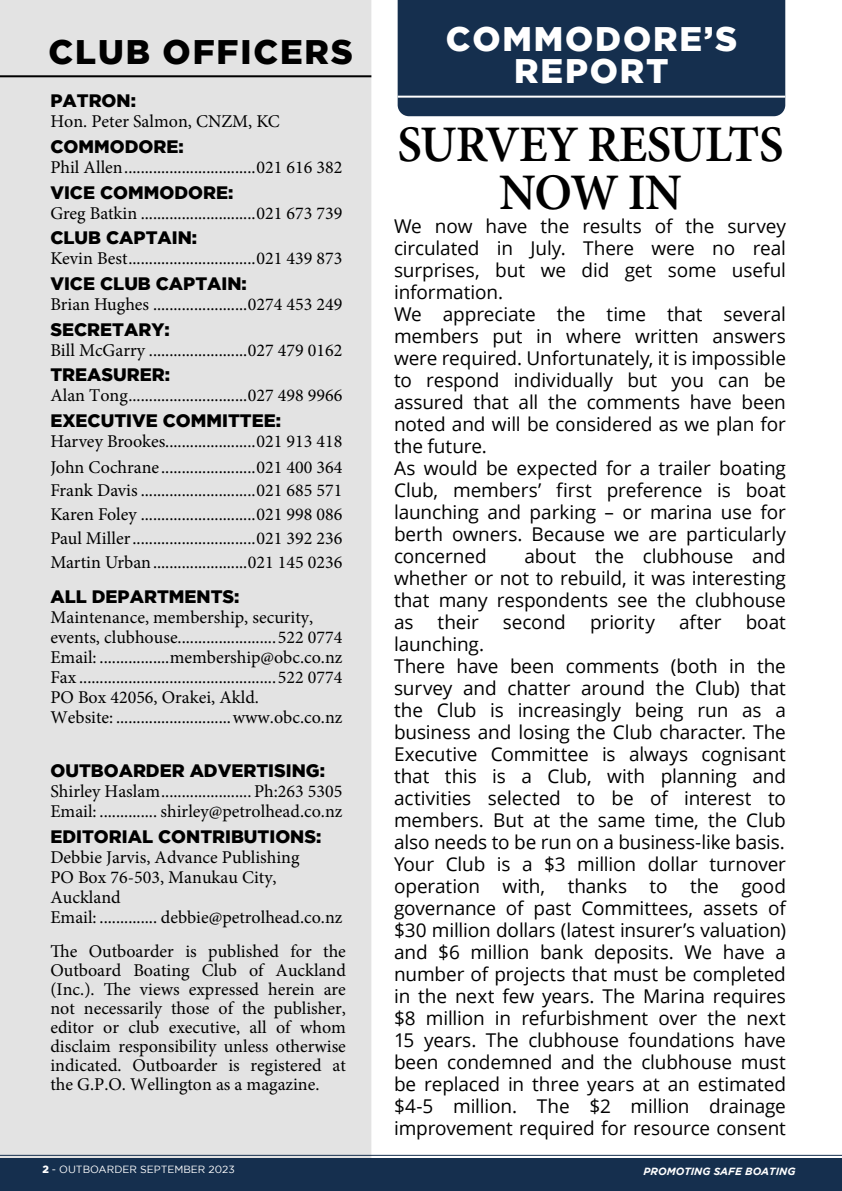
<style>
.page{position:relative;width:842px;height:1191px;background:#fff}
.page>*{position:absolute;margin:0;border:0;box-sizing:border-box;transform-origin:0 0}
.t1{font:600 51.2px/47.2px "Minion Pro";letter-spacing:-.015em;color:#000;text-align:center}
.t2{font:900 34px/32px "Gotham";letter-spacing:.055em;color:#fff;text-align:center}
.t3{font:900 34px "Gotham";letter-spacing:.055em;color:#000}
.t4{font:19px/22px "Open Sans";letter-spacing:-.005em;color:#000}
.t5{font:18px/20px "Minion Pro";color:#000}
.t6{font:900 18px "Gotham";color:#000}
.t7{font:10.4px "Gotham";color:#fff}
.t8{font:italic 700 10.4px "Gotham";color:#fff}
.s1{font-weight:900}
</style>
<div class="page">
<div style="left:0;top:0;width:371px;height:1158px;background:#e3e3e3"></div>
<div style="left:0;top:1158px;width:842px;height:33px;background:#152f4e"></div>
<hr style="left:0;top:1154px;width:842px;height:1px;background:#152f4e">
<hr style="left:0;top:75px;width:371px;height:2px;background:#000">
<div style="left:398px;top:0;width:387px;height:116px;background:#152f4e"></div>
<hr style="left:398px;top:96px;width:387px;height:2px;background:#fff">
<h2 class="t3" style="left:49px;top:32px;width:306px">CLUB OFFICERS</h2>
<p class="t6" style="left:50px;top:91px;width:87px">PATRON:</p>
<p class="t5" style="left:50px;top:112px;width:231px">Hon. Peter Salmon, CNZM, KC</p>
<p class="t6" style="left:50px;top:136px;width:135px">COMMODORE:</p>
<p class="t5" style="left:50px;top:157px;width:293px">Phil Allen................................021 616 382</p>
<p class="t6" style="left:50px;top:182px;width:184px">VICE COMMODORE:</p>
<p class="t5" style="left:50px;top:203px;width:293px">Greg Batkin ............................021 673 739</p>
<p class="t6" style="left:50px;top:228px;width:148px">CLUB CAPTAIN:</p>
<p class="t5" style="left:50px;top:249px;width:293px">Kevin Best...............................021 439 873</p>
<p class="t6" style="left:50px;top:273px;width:198px">VICE CLUB CAPTAIN:</p>
<p class="t5" style="left:50px;top:294px;width:293px">Brian Hughes .......................0274 453 249</p>
<p class="t6" style="left:50px;top:319px;width:121px">SECRETARY:</p>
<p class="t5" style="left:50px;top:340px;width:293px">Bill McGarry ........................027 479 0162</p>
<p class="t6" style="left:50px;top:365px;width:121px">TREASURER:</p>
<p class="t5" style="left:50px;top:386px;width:293px">Alan Tong.............................027 498 9966</p>
<p class="t6" style="left:50px;top:410px;width:232px">EXECUTIVE COMMITTEE:</p>
<p class="t5" style="left:50px;top:428px;width:293px;line-height:25.6px">Harvey Brookes......................021 913 418<br>John Cochrane .......................021 400 364</p>
<p class="t5" style="left:50px;top:479px;width:293px;line-height:23.6px;text-align:justify">Frank Davis ............................021 685 571<br>Karen Foley ............................021 998 086<br>Paul Miller..............................021 392 236<br>Martin Urban.......................021 145 0236</p>
<p class="t6" style="left:50px;top:586px;width:191px">ALL DEPARTMENTS:</p>
<p class="t5" style="left:50px;top:607px;width:293px">Maintenance, membership, security, events, clubhouse........................522 0774<br>Email: .................membership@obc.co.nz Fax ................................................522 0774<br>PO Box 42056, Orakei, Akld.<br>Website: ............................www.obc.co.nz</p>
<p class="t6" style="left:50px;top:760px;width:276px">OUTBOARDER ADVERTISING:</p>
<p class="t5" style="left:50px;top:781px;width:293px">Shirley Haslam......................Ph:263 5305<br>Email: .............. shirley@petrolhead.co.nz</p>
<p class="t6" style="left:50px;top:826px;width:273px">EDITORIAL CONTRIBUTIONS:</p>
<p class="t5" style="left:50px;top:847px;width:293px">Debbie Jarvis, Advance Publishing<br>PO Box 76-503, Manukau City,<br>Auckland<br>Email: .............. debbie@petrolhead.co.nz</p>
<p class="t5" style="left:50px;top:942px;width:297px;line-height:19px;text-align:justify">The Outboarder is published for the Outboard Boating Club of Auckland (Inc.). The views expressed herein are not necessarily those of the publisher, editor or club executive, all of whom disclaim responsibility unless otherwise indicated. Outboarder is registered at the G.P.O. Wellington as a magazine.</p>
<h2 class="t2" style="left:446px;top:22px;width:293px">COMMODORE’S<br>REPORT</h2>
<h1 class="t1" style="left:397px;top:121px;width:388px">SURVEY RESULTS<br>NOW IN</h1>
<p class="t4" style="left:394px;top:214px;width:393px">We now have the results of the survey circulated in July. There were no real surprises, but we did get some useful information.<br>We appreciate the time that several members put in where written answers were required. Unfortunately, it is impossible to respond individually but you can be assured that all the comments have been noted and will be considered as we plan for the future.<br>As would be expected for a trailer boating Club, members’ first preference is boat launching and parking – or marina use for berth owners. Because we are particularly concerned</p>
<p class="t4" style="left:394px;top:544px;width:393px;text-align:justify;text-indent:130px">about the clubhouse and whether or not to rebuild, it was interesting that many respondents see the clubhouse as</p>
<p class="t4" style="left:438px;top:610px;width:43px">their</p>
<p class="t4" style="left:503px;top:610px;width:65px">second</p>
<p class="t4" style="left:590px;top:610px;width:67px">priority</p>
<p class="t4" style="left:679px;top:610px;width:44px">after</p>
<p class="t4" style="left:746px;top:610px;width:42px">boat</p>
<p class="t4" style="left:394px;top:632px;width:393px">launching.<br>There have been comments (both in the survey and chatter around the Club) that the Club is increasingly being run as a business and losing the Club character. The Executive Committee is always cognisant that this is a Club, with planning and activities selected to be of interest to members. But at the same time, the Club also needs to be run on a business-like basis.<br>Your Club is a $3 million dollar turnover operation with, thanks to the good governance of past Committees, assets of $30 million dollars (latest insurer’s valuation) and $6 million bank deposits. We have a number of projects that must be completed in the next few years. The Marina requires $8 million in refurbishment over the next 15 years. The clubhouse foundations have been condemned and the clubhouse must be replaced in three years at an estimated $4-5 million. The $2 million drainage improvement required for resource consent</p>
<p class="t7" style="left:43px;top:1163px;width:194px"><span class="s1">2</span> - OUTBOARDER SEPTEMBER 2023</p>
<p class="t8" style="left:643px;top:1165px;width:154px">PROMOTING SAFE BOATING</p>
</div>
